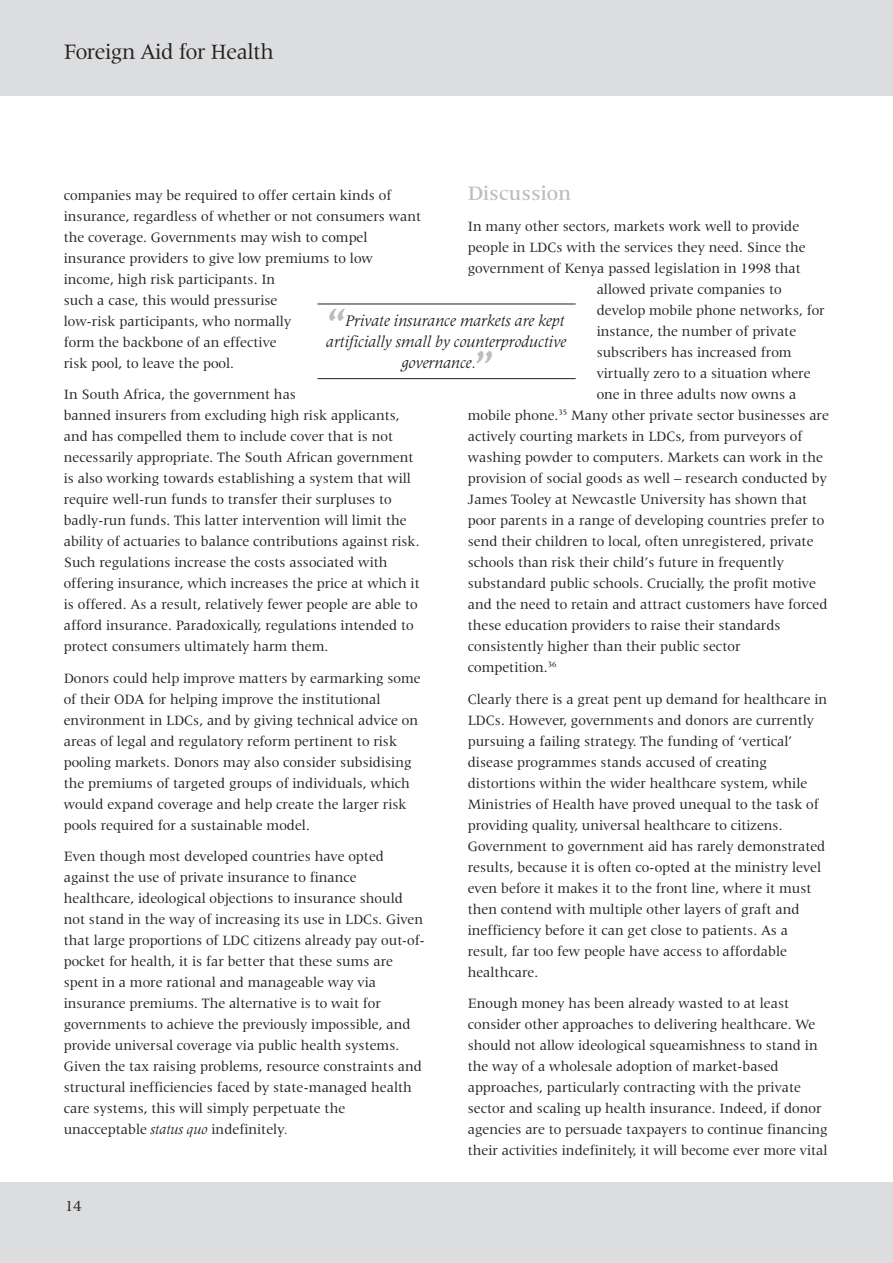
<style>
.page{position:relative;width:893px;height:1263px;background:#fff}
.page>*{position:absolute;margin:0;border:0;box-sizing:border-box;transform-origin:0 0}
.jh_pull_quote{font:600 48px "Adobe Jenson Pro";color:#bcbdc0}
.t1{font:22.5px "Latin 725 BT";letter-spacing:-.02em;color:#231f20}
.jh_b-head{font:500 21px "Latin 725 BT";color:#bcbdc0}
.jh_pull_quote-2{font:italic 16.5px "Latin 725 BT";color:#231f20}
.t2{font:15.75px "Latin 725 BT";color:#231f20}
.jh_body{font:14.7px/21px "Latin 725 BT";color:#231f20}
.s1{font-style:italic}
</style>
<div class="page">
<div style="left:0;top:1182px;width:893px;height:81px;background:#dcdddf"></div>
<div style="left:0;top:0;width:893px;height:96px;background:#dcdddf"></div>
<hr style="left:317px;top:304px;width:259px;height:1px;background:#231f20">
<hr style="left:317px;top:378px;width:259px;height:1px;background:#231f20">
<h2 class="t1" style="left:64px;top:39px;width:212px">Foreign Aid for Health</h2>
<p class="jh_b-head" style="left:468px;top:181px;width:105px">Discussion</p>
<p class="jh_body" style="left:468px;top:216px;width:333px">In many other sectors, markets work well to provide</p>
<p class="jh_body" style="left:468px;top:237px;width:339px">people in LDCs with the services they need. Since the</p>
<p class="jh_body" style="left:468px;top:258px;width:335px">government of Kenya passed legislation in 1998 that</p>
<p class="jh_body" style="left:597px;top:279px;width:187px">allowed private companies to</p>
<p class="jh_body" style="left:597px;top:300px;width:230px">develop mobile phone networks, for</p>
<p class="jh_body" style="left:597px;top:321px;width:201px">instance, the number of private</p>
<p class="jh_body" style="left:597px;top:342px;width:197px">subscribers has increased from</p>
<p class="jh_body" style="left:597px;top:363px;width:215px">virtually zero to a situation where</p>
<p class="jh_body" style="left:597px;top:384px;width:201px">one in three adults now owns a</p>
<p class="jh_body" style="left:468px;top:405px;width:363px">mobile phone.<sup>35</sup> Many other private sector businesses are</p>
<p class="jh_body" style="left:468px;top:426px;width:336px">actively courting markets in LDCs, from purveyors of</p>
<p class="jh_body" style="left:468px;top:447px;width:357px">washing powder to computers. Markets can work in the</p>
<p class="jh_body" style="left:468px;top:468px;width:361px">provision of social goods as well – research conducted by</p>
<p class="jh_body" style="left:468px;top:489px;width:341px">James Tooley at Newcastle University has shown that</p>
<p class="jh_body" style="left:468px;top:510px;width:358px">poor parents in a range of developing countries prefer to</p>
<p class="jh_body" style="left:468px;top:531px;width:347px">send their children to local, often unregistered, private</p>
<p class="jh_body" style="left:468px;top:552px;width:318px">schools than risk their child’s future in frequently</p>
<p class="jh_body" style="left:468px;top:573px;width:350px">substandard public schools. Crucially, the profit motive</p>
<p class="jh_body" style="left:468px;top:594px;width:361px">and the need to retain and attract customers have forced</p>
<p class="jh_body" style="left:468px;top:615px;width:314px">these education providers to raise their standards</p>
<p class="jh_body" style="left:468px;top:636px;width:274px">consistently higher than their public sector</p>
<p class="jh_body" style="left:468px;top:657px;width:90px">competition.<sup>36</sup></p>
<p class="jh_body" style="left:468px;top:688px;width:361px">Clearly there is a great pent up demand for healthcare in LDCs. However, governments and donors are currently pursuing a failing strategy. The funding of ‘vertical’ disease programmes stands accused of creating distortions within the wider healthcare system, while Ministries of Health have proved unequal to the task of providing quality, universal healthcare to citizens.<br>Government to government aid has rarely demonstrated results, because it is often co-opted at the ministry level even before it makes it to the front line, where it must then contend with multiple other layers of graft and inefficiency before it can get close to patients. As a result, far too few people have access to affordable healthcare.</p>
<p class="jh_body" style="left:468px;top:993px;width:361px">Enough money has been already wasted to at least consider other approaches to delivering healthcare. We should not allow ideological squeamishness to stand in the way of a wholesale adoption of market-based approaches, particularly contracting with the private sector and scaling up health insurance. Indeed, if donor agencies are to persuade taxpayers to continue financing their activities indefinitely, it will become ever more vital</p>
<p class="jh_body" style="left:64px;top:184px;width:359px">companies may be required to offer certain kinds of insurance, regardless of whether or not consumers want the coverage. Governments may wish to compel insurance providers to give low premiums to low income, high risk participants. In<br>such a case, this would pressurise<br>low-risk participants, who normally<br>form the backbone of an effective<br>risk pool, to leave the pool.</p>
<p class="jh_body" style="left:64px;top:384px;width:358px">In South Africa, the government has<br>banned insurers from excluding high risk applicants, and has compelled them to include cover that is not necessarily appropriate. The South African government is also working towards establishing a system that will require well-run funds to transfer their surpluses to badly-run funds. This latter intervention will limit the ability of actuaries to balance contributions against risk.<br>Such regulations increase the costs associated with offering insurance, which increases the price at which it is offered. As a result, relatively fewer people are able to afford insurance. Paradoxically, regulations intended to protect consumers ultimately harm them.</p>
<p class="jh_body" style="left:64px;top:667px;width:358px">Donors could help improve matters by earmarking some of their ODA for helping improve the institutional environment in LDCs, and by giving technical advice on areas of legal and regulatory reform pertinent to risk pooling markets. Donors may also consider subsidising the premiums of targeted groups of individuals, which would expand coverage and help create the larger risk pools required for a sustainable model.</p>
<p class="jh_body" style="left:64px;top:846px;width:363px">Even though most developed countries have opted against the use of private insurance to finance healthcare, ideological objections to insurance should not stand in the way of increasing its use in LDCs. Given that large proportions of LDC citizens already pay out-of&shy;pocket for health, it is far better that these sums are spent in a more rational and manageable way via insurance premiums. The alternative is to wait for governments to achieve the previously impossible, and provide universal coverage via public health systems.<br>Given the tax raising problems, resource constraints and structural inefficiencies faced by state-managed health care systems, this will simply perpetuate the unacceptable <span class="s1">status quo</span> indefinitely<span class="s1">.</span></p>
<p class="jh_pull_quote" style="left:328px;top:300px;width:19px">“</p>
<p class="jh_pull_quote-2" style="left:345px;top:311px;width:221px">Private insurance markets are kept</p>
<p class="jh_pull_quote-2" style="left:327px;top:332px;width:241px">artificially small by counterproductive</p>
<p class="jh_pull_quote-2" style="left:402px;top:353px;width:76px">governance.</p>
<p class="jh_pull_quote" style="left:476px;top:342px;width:19px">”</p>
<p class="t2" style="left:65px;top:1197px;width:18px">14</p>
</div>
